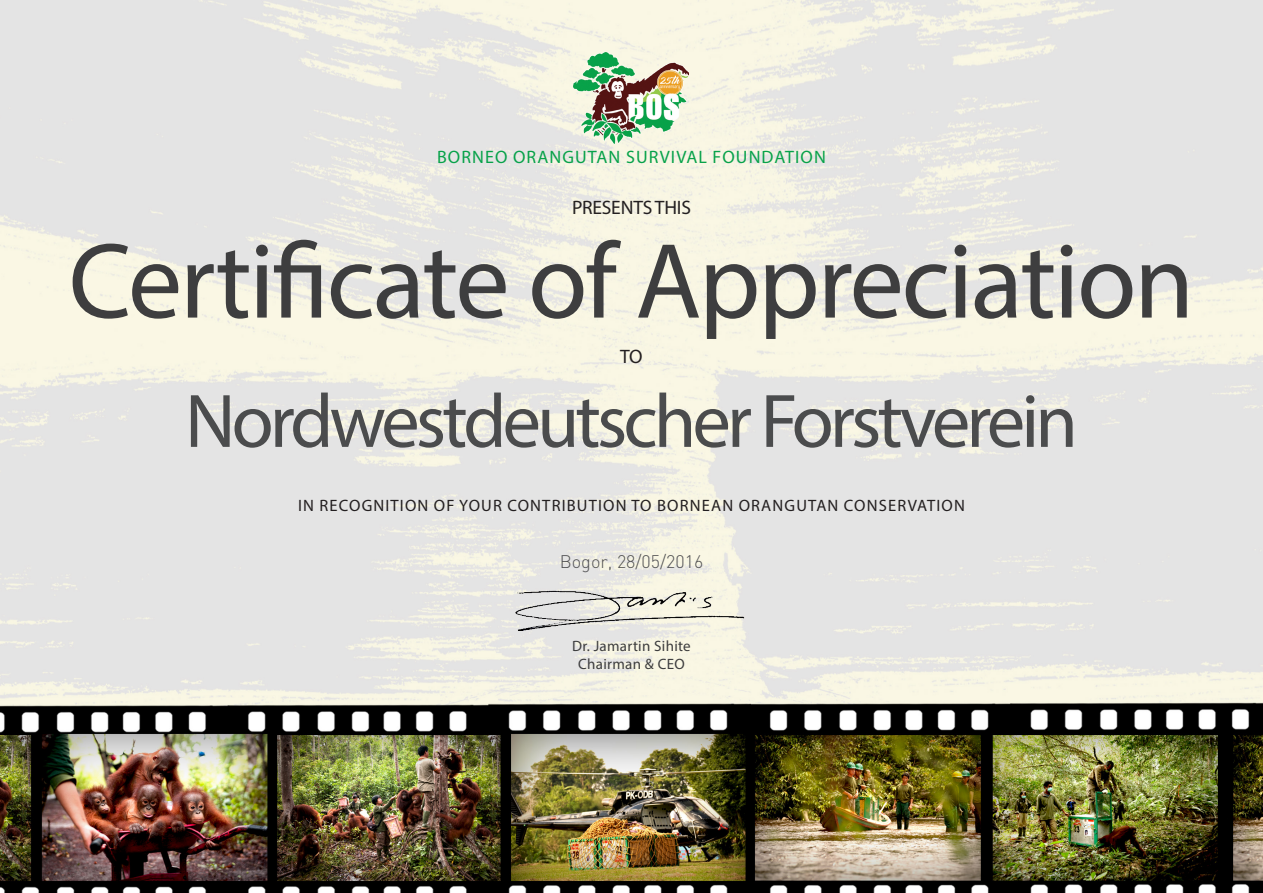
<style>
.page{position:relative;width:1263px;height:893px;background:#fff}
.page>*{position:absolute;margin:0;border:0;box-sizing:border-box;transform-origin:0 0}
.t1{font:108px "Myriad Pro";letter-spacing:-.02em;color:#3e3e3f}
.t2{font:76.5px "Myriad Pro";letter-spacing:-.05em;color:#4b4c4d}
.t3{font:19.5px "Myriad Pro";letter-spacing:-.01em;color:#231f20}
.t4{font:18px "Myriad Pro";letter-spacing:.06em;color:#08a24a}
.t5{font:300 18px "DIN";color:#505052}
.t6{font:16.5px "Myriad Pro";letter-spacing:.07em;color:#231f20}
.t7{font:15px "Myriad Pro";letter-spacing:.02em;color:#3c3c3d}
</style>
<div class="page">
<img style="left:0;top:0;width:1262px;height:893px">
<img style="left:573px;top:53px;width:116px;height:91px">
<img style="left:514px;top:587px;width:230px;height:44px">
<p class="t4" style="left:437px;top:145px;width:390px">BORNEO ORANGUTAN SURVIVAL FOUNDATION</p>
<p class="t3" style="left:572px;top:196px;width:120px">PRESENTS THIS</p>
<p class="t1" style="left:69px;top:215px;width:1127px">Certificate of Appreciation</p>
<p class="t3" style="left:620px;top:345px;width:24px">TO</p>
<p class="t2" style="left:185px;top:374px;width:894px">Nordwestdeutscher Forstverein</p>
<p class="t6" style="left:298px;top:495px;width:668px">IN RECOGNITION OF YOUR CONTRIBUTION TO BORNEAN ORANGUTAN CONSERVATION</p>
<p class="t5" style="left:560px;top:550px;width:145px">Bogor, 28/05/2016</p>
<p class="t7" style="left:572px;top:637px;width:120px">Dr. Jamartin Sihite</p>
<p class="t7" style="left:578px;top:655px;width:108px">Chairman &amp; CEO</p>
</div>
